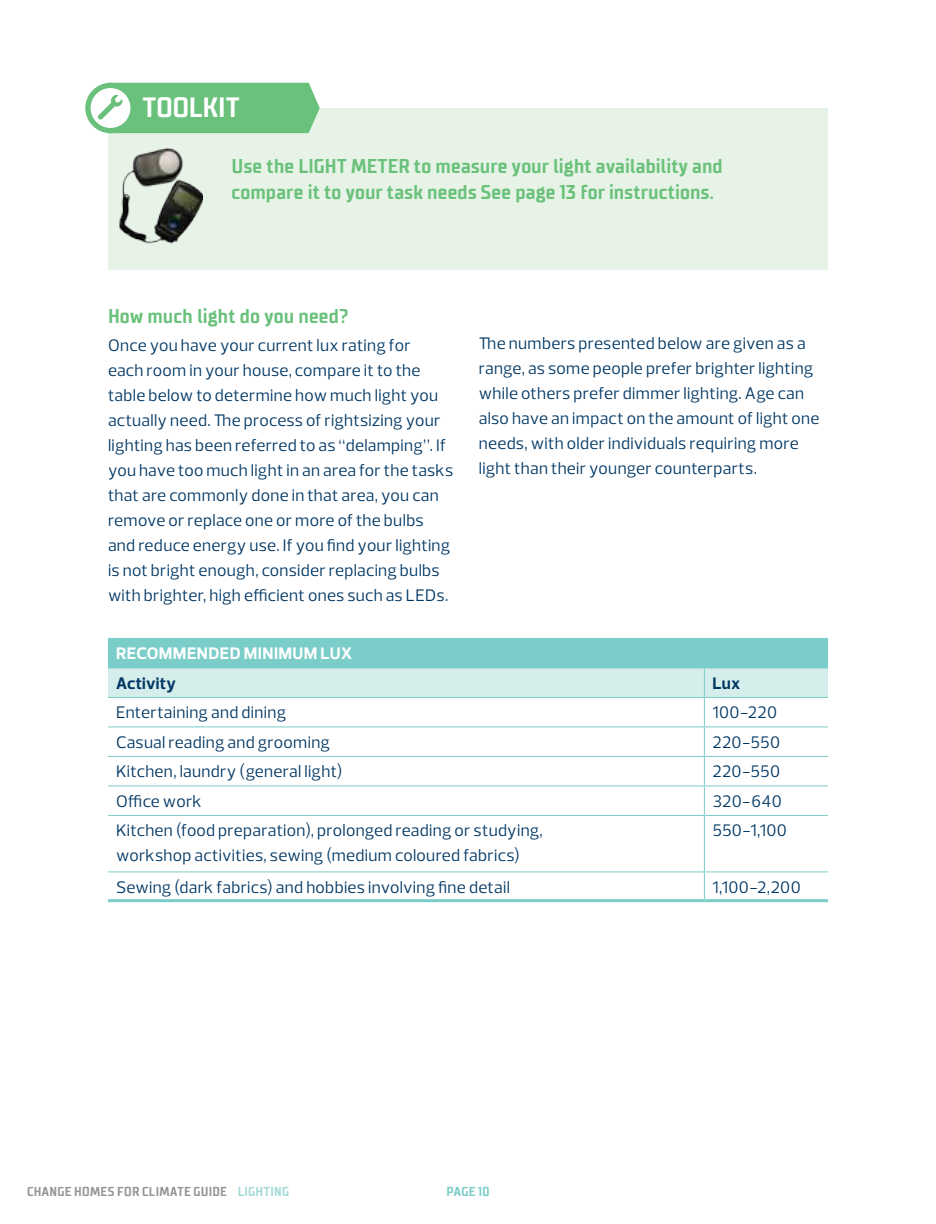
<style>
.page{position:relative;width:936px;height:1224px;background:#fff}
.page>*{position:absolute;margin:0;border:0;box-sizing:border-box;transform-origin:0 0}
.t1{font:700 28px "TT Supermolot Condensed";letter-spacing:.005em;color:#fff}
.t2{font:700 20px/26px "TT Supermolot Condensed";letter-spacing:.01em;color:#6ac17b}
.t3{font:17px/25px "Prelo";letter-spacing:.015em;color:#003764}
.t4{font:700 17px "Prelo";letter-spacing:.025em;color:#fff}
.t5{font:700 17px "Prelo";letter-spacing:.015em;color:#003764}
.t6{font:700 13px "TT Supermolot Condensed";letter-spacing:.025em;color:#939598}
.t7{font:700 13px "TT Supermolot Condensed";letter-spacing:.015em;color:#7acdc8}
.s1{color:#a3dad6}
</style>
<div class="page">
<div style="left:108px;top:108px;width:720px;height:161px;background:#e6f3e6"></div>
<img style="left:120px;top:147px;width:82px;height:97px">
<div style="left:108px;top:638px;width:720px;height:30px;background:#7acdc8"></div>
<hr style="left:108px;top:815px;width:596px;height:1px;background:#7acdc8">
<svg style="left:108px;top:668px;width:720px;height:147px"></svg>
<hr style="left:704px;top:816px;width:1px;height:55px;background:#7acdc8">
<hr style="left:704px;top:697px;width:124px;height:1px;background:#7acdc8">
<hr style="left:704px;top:726px;width:124px;height:1px;background:#7acdc8">
<hr style="left:704px;top:756px;width:124px;height:1px;background:#7acdc8">
<hr style="left:704px;top:785px;width:124px;height:1px;background:#7acdc8">
<hr style="left:704px;top:815px;width:124px;height:1px;background:#7acdc8">
<hr style="left:108px;top:871px;width:596px;height:1px;background:#7acdc8">
<hr style="left:108px;top:899px;width:596px;height:3px;background:#7acdc8">
<svg style="left:704px;top:872px;width:1px;height:27px"></svg>
<hr style="left:704px;top:871px;width:124px;height:1px;background:#7acdc8">
<hr style="left:704px;top:899px;width:124px;height:3px;background:#7acdc8">
<svg style="left:88px;top:85px;width:45px;height:46px"></svg>
<div style="left:85px;top:83px;width:51px;height:50px;border:5px solid #6ac17b;border-radius:50%"></div>
<svg style="left:98px;top:83px;width:222px;height:50px;background:#7ac789"></svg>
<h1 class="t1" style="left:143px;top:91px;width:98px">TOOLKIT</h1>
<p class="t2" style="left:232px;top:153px;width:493px">Use the LIGHT METER to measure your light availability and compare it to your task needs See page 13 for instructions.</p>
<p class="t2" style="left:108px;top:303px;width:242px">How much light do you need?</p>
<p class="t3" style="left:108px;top:333px;width:347px">Once you have your current lux rating for<br>each room in your house, compare it to the table below to determine how much light you actually need. The process of rightsizing your lighting has been referred to as “delamping”. If you have too much light in an area for the tasks that are commonly done in that area, you can remove or replace one or more of the bulbs and reduce energy use. If you find your lighting is not bright enough, consider replacing bulbs with brighter, high efficient ones such as LEDs.</p>
<p class="t3" style="left:479px;top:331px;width:342px">The numbers presented below are given as a range, as some people prefer brighter lighting while others prefer dimmer lighting. Age can also have an impact on the amount of light one needs, with older individuals requiring more light than their younger counterparts.</p>
<p class="t4" style="left:116px;top:643px;width:238px">RECOMMENDED MINIMUM LUX</p>
<p class="t5" style="left:116px;top:673px;width:61px">Activity</p>
<p class="t5" style="left:712px;top:673px;width:29px">Lux</p>
<p class="t3" style="left:116px;top:700px;width:172px">Entertaining and dining</p>
<p class="t3" style="left:712px;top:700px;width:66px">100-220</p>
<p class="t3" style="left:116px;top:730px;width:215px">Casual reading and grooming</p>
<p class="t3" style="left:712px;top:730px;width:69px">220-550</p>
<p class="t3" style="left:116px;top:759px;width:228px">Kitchen, laundry (general light)</p>
<p class="t3" style="left:712px;top:759px;width:69px">220-550</p>
<p class="t3" style="left:116px;top:789px;width:87px">Office work</p>
<p class="t3" style="left:712px;top:789px;width:71px">320-640</p>
<p class="t3" style="left:116px;top:818px;width:428px">Kitchen (food preparation), prolonged reading or studying, workshop activities, sewing (medium coloured fabrics)</p>
<p class="t3" style="left:712px;top:818px;width:76px">550-1,100</p>
<p class="t3" style="left:116px;top:875px;width:396px">Sewing (dark fabrics) and hobbies involving fine detail</p>
<p class="t3" style="left:712px;top:875px;width:90px">1,100-2,200</p>
<p class="t6" style="left:27px;top:1184px;width:264px">CHANGE HOMES FOR CLIMATE GUIDE <span class="s1">LIGHTING</span></p>
<p class="t7" style="left:446px;top:1184px;width:45px">PAGE 10</p>
</div>
